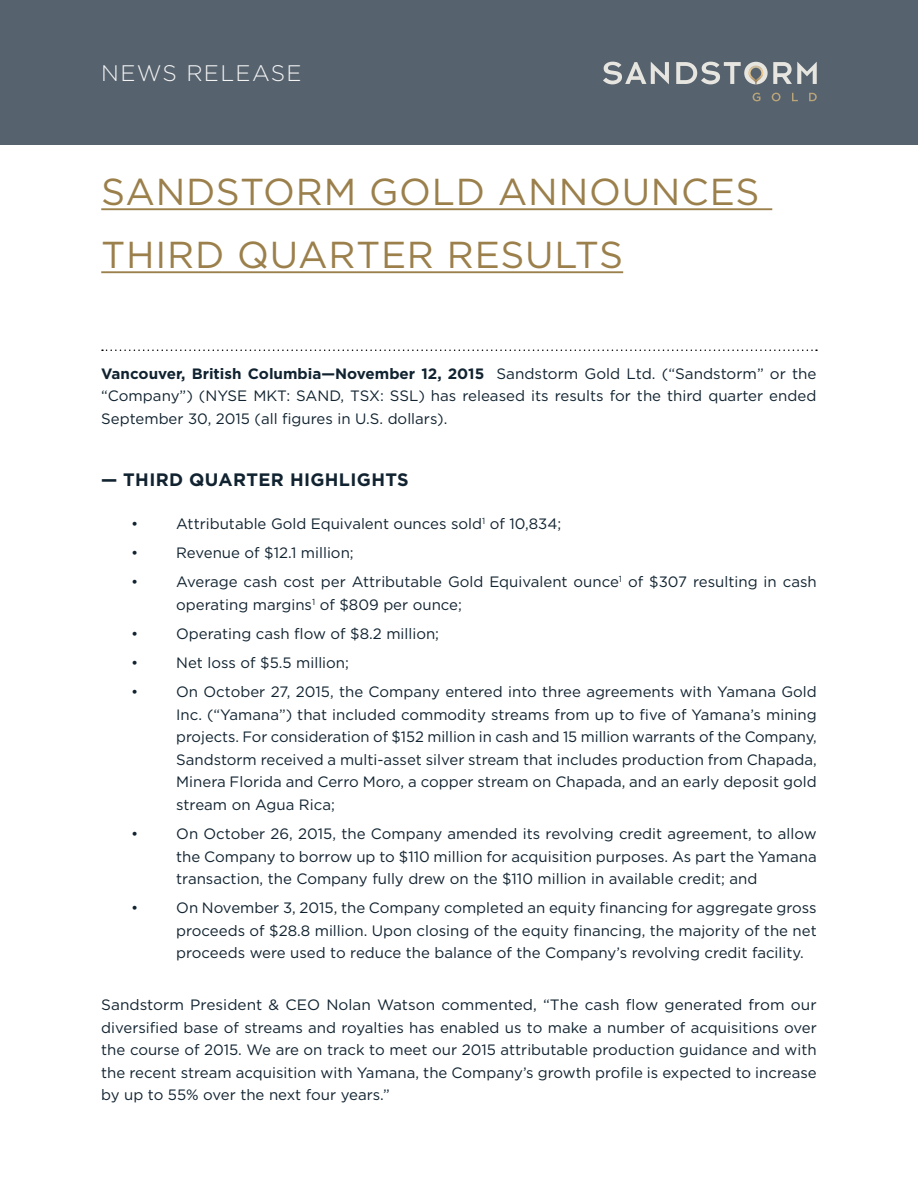
<style>
.page{position:relative;width:918px;height:1188px;background:#fff}
.page>*{position:absolute;margin:0;border:0;box-sizing:border-box;transform-origin:0 0}
.t1{font:37.5px/63px "Gotham";letter-spacing:.02em;color:#9b804c}
.t2{font:300 22.5px "Gotham";letter-spacing:.06em;color:#f4f4f4}
.t3{font:700 18px "Gotham";letter-spacing:.02em;color:#112330}
.t4{font:15px/22.5px "Gotham";color:#112330;text-align:justify}
.s1{font-weight:700}
</style>
<div class="page">
<div style="left:0;top:0;width:918px;height:144px;background:#56626e"></div>
<svg style="left:676px;top:62px;width:141px;height:22px"></svg>
<svg style="left:603px;top:62px;width:66px;height:22px"></svg>
<svg style="left:753px;top:93px;width:7px;height:8px"></svg>
<svg style="left:772px;top:93px;width:9px;height:8px"></svg>
<svg style="left:792px;top:93px;width:6px;height:8px"></svg>
<svg style="left:809px;top:93px;width:8px;height:8px"></svg>
<hr style="left:101px;top:208px;width:671px;height:2px;background:#9b804c">
<svg style="left:102px;top:349px;width:715px;height:2px"></svg>
<hr style="left:101px;top:271px;width:522px;height:2px;background:#9b804c">
<h2 class="t2" style="left:101px;top:59px;width:202px">NEWS RELEASE</h2>
<h1 class="t1" style="left:101px;top:160px;width:654px">Sandstorm Gold Announces<br>Third Quarter Results</h1>
<p class="t4" style="left:101px;top:362px;width:717px"><span class="s1">Vancouver, British Columbia—November 12, 2015</span> Sandstorm Gold Ltd. (“Sandstorm” or the “Company”) (NYSE M KT: SAND</p>
<p class="t4" style="left:101px;top:384px;width:717px;text-indent:239px">, TSX: SSL) has released its results for the third quarter ended<br>September 30, 2015 (all figures in U.S. dollars).</p>
<p class="t3" style="left:101px;top:468px;width:309px">— THIRD QUARTER HIGHLIGHTS</p>
<p class="t4" style="left:131px;top:512px;width:9px">•</p>
<p class="t4" style="left:176px;top:512px;width:387px">Attributable Gold Equivalent ounces sold<sup>1</sup> of 10,834;</p>
<p class="t4" style="left:131px;top:541px;width:9px">•</p>
<p class="t4" style="left:176px;top:541px;width:179px">Revenue of $12.1 million;</p>
<p class="t4" style="left:131px;top:570px;width:9px">•</p>
<p class="t4" style="left:176px;top:570px;width:642px">Average cash cost per Attributable Gold Equivalent ounce<sup>1</sup> of $307 resulting in cash operating margins<sup>1</sup> of $809 per ounce;</p>
<p class="t4" style="left:131px;top:622px;width:9px">•</p>
<p class="t4" style="left:176px;top:622px;width:264px">Operating cash flow of $8.2 million;</p>
<p class="t4" style="left:131px;top:651px;width:9px">•</p>
<p class="t4" style="left:176px;top:651px;width:174px">Net loss of $5.5 million;</p>
<p class="t4" style="left:131px;top:680px;width:9px">•</p>
<p class="t4" style="left:176px;top:680px;width:642px">On October 27, 2015, the Company entered into three agreements with Yamana Gold I nc. (“Yamana”) that included commodity streams from up to five of Yamana’s mining projects. For consideration of $152 million in cash and 15 million warrants of the Company, Sandstorm received a multi-asset silver stream that includes production from Chapada, M inera Florida and Cerro Moro, a copper stream on Chapada, and an early deposit gold stream on Agua Rica;</p>
<p class="t4" style="left:131px;top:822px;width:9px">•</p>
<p class="t4" style="left:176px;top:822px;width:642px">On October 26, 2015, the Company amended its revolving credit agreement, to allow the Company to borrow up to $110 million for acquisition purposes. As part the Yamana transaction, the Company fully drew on the $110 million in available credit; and</p>
<p class="t4" style="left:131px;top:896px;width:9px">•</p>
<p class="t4" style="left:176px;top:896px;width:642px">On November 3, 2015, the Company completed an equity financing for aggregate gross proceeds of $28.8 million. U pon closing of the equity financing, the majority of the net proceeds were used to reduce the balance of the Company’s revolving credit facility.</p>
<p class="t4" style="left:101px;top:993px;width:197px">Sandstorm President &amp; CEO</p>
<p class="t4" style="left:101px;top:993px;width:717px;text-indent:225px">Nolan Watson commented, “The cash flow generated from our diversified base of streams and royalties has enabled us to make a number of acquisitions over the course of 2015. We are on track to meet our 2015 attributable production guidance and with the recent stream acquisition with Yamana, the Company’s growth profile is expected to increase by up to 55% over the next four years.”</p>
</div>
